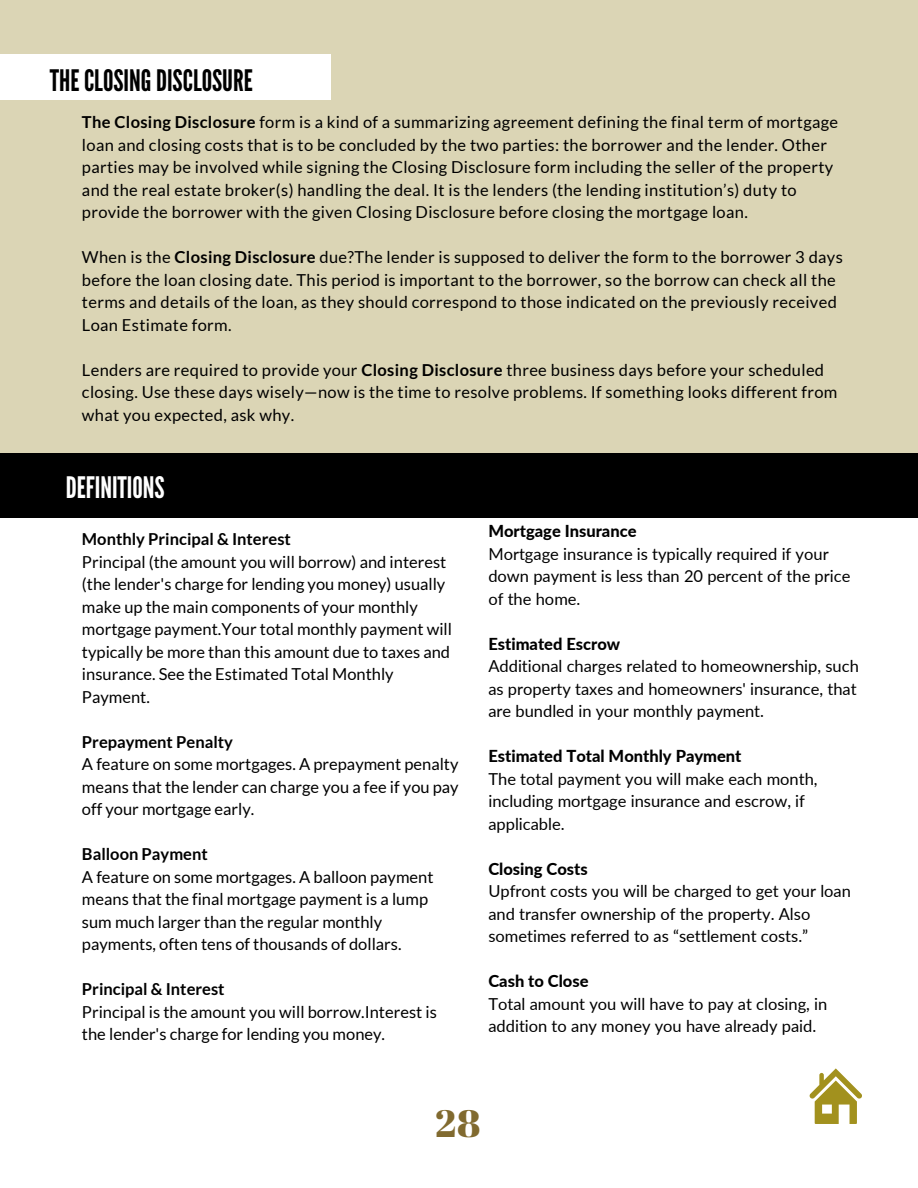
<style>
.page{position:relative;width:918px;height:1188px;background:#fff}
.page>*{position:absolute;margin:0;border:0;box-sizing:border-box;transform-origin:0 0}
.t1{font:38.1px "Abril Fatface";color:#816a2f}
.t2{font:29.55px "League Gothic";color:#000}
.t3{font:29.55px "League Gothic";color:#fff}
.t4{font:16.5px/22.5px "Lato";color:#000}
.t5{font:16.5px/22.5px "Lato";letter-spacing:.02em;color:#000}
.t6{font:800 16.5px "Lato";color:#000}
.t7{font:700 16.5px "Lato";color:#000}
.s1{font-weight:700}
</style>
<div class="page">
<div style="left:0;top:0;width:917px;height:507px;background:#dbd5b5"></div>
<div style="left:0;top:454px;width:918px;height:64px;background:#000"></div>
<div style="left:0;top:55px;width:331px;height:45px;background:#fff"></div>
<svg style="left:809px;top:1068px;width:53px;height:56px"></svg>
<p class="t2" style="left:50px;top:63px;width:204px">THECLOSINGDISCLOSURE</p>
<h1 class="t5" style="left:82px;top:111px;width:758px"><span class="s1">The Closing Disclosure</span> form is a kind of a summarizing agreement defining the final term of mortgage loan and closing costs that is to be concluded by the two parties: the borrower and the lender. Other parties may be involved while signing the Closing Disclosure form including the seller of the property and the real estate broker(s) handling the deal. It is the lenders (the lending institution’s) duty to provide the borrower with the given Closing Disclosure before closing the mortgage loan.</h1>
<p class="t5" style="left:82px;top:246px;width:762px">When is the <span class="s1">Closing Disclosure</span> due?The lender is supposed to deliver the form to the borrower 3 days before the loan closing date. This period is important to the borrower, so the borrow can check all the terms and details of the loan, as they should correspond to those indicated on the previously received Loan Estimate form.</p>
<p class="t5" style="left:82px;top:358px;width:757px">Lenders are required to provide your <span class="s1">Closing Disclosure</span> three business days before your scheduled closing. Use these days wisely—now is the time to resolve problems. If something looks different from what you expected, ask why.</p>
<p class="t3" style="left:66px;top:471px;width:100px">DEFINITIONS</p>
<p class="t7" style="left:82px;top:529px;width:210px">Monthly Principal &amp; Interest</p>
<h1 class="t4" style="left:82px;top:550px;width:372px">Principal (the amount you will borrow) and interest (the lender's charge for lending you money) usually make up the main components of your monthly mortgage payment.Your total monthly payment will typically be more than this amount due to taxes and insurance. See the Estimated Total Monthly Payment.</h1>
<p class="t7" style="left:82px;top:731px;width:153px">Prepayment Penalty</p>
<p class="t4" style="left:82px;top:753px;width:378px;text-align:justify">A feature on some mortgages. A prepayment penalty means that the lender can charge you a fee if you pay off your mortgage early.</p>
<p class="t7" style="left:82px;top:844px;width:127px">Balloon Payment</p>
<p class="t4" style="left:82px;top:865px;width:353px">A feature on some mortgages. A balloon payment means that the final mortgage payment is a lump sum much larger than the regular monthly payments, often tens of thousands of dollars.</p>
<p class="t7" style="left:82px;top:979px;width:144px">Principal &amp; Interest</p>
<p class="t4" style="left:82px;top:1000px;width:356px">Principal is the amount you will borrow.Interest is the lender's charge for lending you money.</p>
<p class="t6" style="left:488px;top:521px;width:150px">Mortgage Insurance</p>
<p class="t4" style="left:488px;top:542px;width:364px">Mortgage insurance is typically required if your down payment is less than 20 percent of the price of the home.</p>
<p class="t6" style="left:488px;top:634px;width:133px">Estimated Escrow</p>
<p class="t4" style="left:488px;top:655px;width:372px">Additional charges related to homeownership, such as property taxes and homeowners' insurance, that are bundled in your monthly payment.</p>
<p class="t6" style="left:488px;top:746px;width:255px">Estimated Total Monthly Payment</p>
<p class="t4" style="left:488px;top:767px;width:331px">The total payment you will make each month, including mortgage insurance and escrow, if applicable.</p>
<p class="t6" style="left:488px;top:859px;width:101px">Closing Costs</p>
<p class="t4" style="left:488px;top:880px;width:364px">Upfront costs you will be charged to get your loan and transfer ownership of the property. Also sometimes referred to as “settlement costs.”</p>
<p class="t6" style="left:488px;top:971px;width:102px">Cash to Close</p>
<p class="t4" style="left:488px;top:992px;width:341px">Total amount you will have to pay at closing, in addition to any money you have already paid.</p>
<p class="t1" style="left:435px;top:1097px;width:47px">28</p>
</div>
